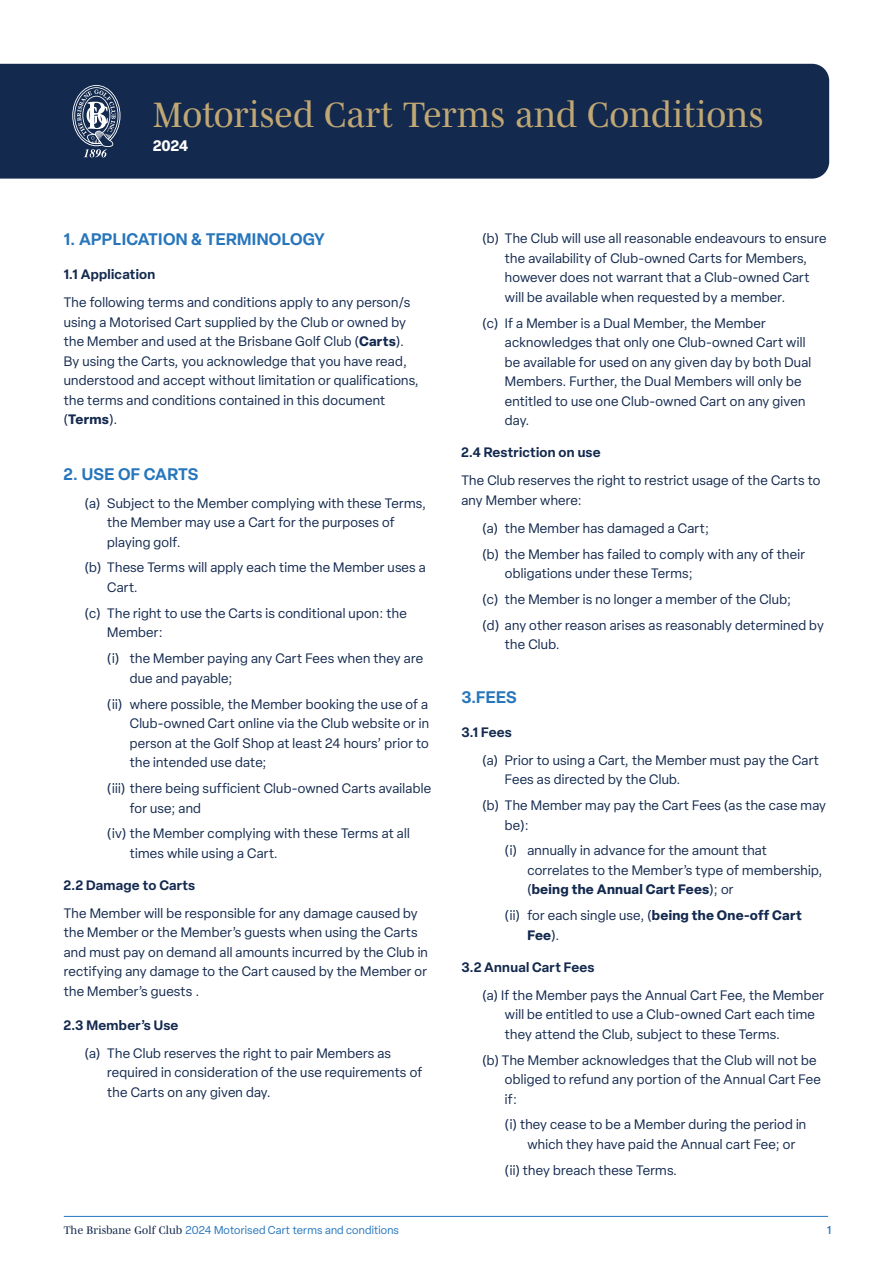
<style>
.page{position:relative;width:893px;height:1263px;background:#fff}
.page>*{position:absolute;margin:0;border:0;box-sizing:border-box;transform-origin:0 0}
.t1{font:36px "Mencken Std";letter-spacing:.01em;color:#c0a773}
.t2{font:600 16.5px "Elza";letter-spacing:.02em;color:#2776bc}
.t3{font:700 15px "Elza";color:#fff}
.t4{font:13.5px/19.5px "Elza";letter-spacing:.02em;color:#13294e}
.t5{font:600 13.5px "Elza";letter-spacing:.02em;color:#13294e}
.t6{font:11.25px "Elza";letter-spacing:.015em;color:#2776bc}
.t7{font:500 11.25px "Elza";color:#2776bc}
.s1{font-weight:700}
.s2{font-family:"Mencken Std";color:#13294e}
</style>
<div class="page">
<hr style="left:64px;top:1216px;width:764px;height:1px;background:#2776bc">
<div style="left:0;top:64px;width:829px;height:115px;background:#13294e"></div>
<svg style="left:72px;top:85px;width:48px;height:72px;background:#576680"></svg>
<h1 class="t1" style="left:153px;top:94px;width:612px">Motorised Cart Terms and Conditions</h1>
<p class="t3" style="left:153px;top:135px;width:37px">2024</p>
<p class="t2" style="left:64px;top:228px;width:263px">1. APPLICATION &amp; TERMINOLOGY</p>
<p class="t5" style="left:64px;top:265px;width:93px">1.1 Application</p>
<p class="t4" style="left:64px;top:293px;width:357px">The following terms and conditions apply to any person/s using a Motorised Cart supplied by the Club or owned by the Member and used at the Brisbane Golf Club (<span class="s1">Carts</span>).<br>By using the Carts, you acknowledge that you have read, understood and accept without limitation or qualifications, the terms and conditions contained in this document (<span class="s1">Terms</span>).</p>
<p class="t2" style="left:64px;top:462px;width:136px">2. USE OF CARTS</p>
<p class="t4" style="left:107px;top:493px;width:320px;text-indent:-23px">(a) Subject to the Member complying with these Terms, the Member may use a Cart for the purposes of playing golf.</p>
<p class="t4" style="left:107px;top:558px;width:320px;text-indent:-23px">(b) These Terms will apply each time the Member uses a<br>Cart.</p>
<p class="t4" style="left:107px;top:603px;width:301px;text-indent:-23px">(c) The right to use the Carts is conditional upon: the<br>Member:</p>
<p class="t4" style="left:130px;top:649px;width:295px;text-indent:-23px">(i) the Member paying any Cart Fees when they are due and payable;</p>
<p class="t4" style="left:130px;top:694px;width:301px;text-align:justify;text-indent:-23px">(ii) where possible, the Member booking the use of a Club-owned Cart online via the Club website or in person at the Golf Shop at least 24 hours’ prior to the intended use date;</p>
<p class="t4" style="left:130px;top:778px;width:303px;text-indent:-23px">(iii) there being sufficient Club-owned Carts available for use; and</p>
<p class="t4" style="left:130px;top:824px;width:281px;text-indent:-23px">(iv) the Member complying with these Terms at all times while using a Cart.</p>
<p class="t5" style="left:64px;top:875px;width:133px">2.2 Damage to Carts</p>
<p class="t4" style="left:64px;top:903px;width:366px">The Member will be responsible for any damage caused by the Member or the Member’s guests when using the Carts and must pay on demand all amounts incurred by the Club in rectifying any damage to the Cart caused by the Member or the Member’s guests .</p>
<p class="t5" style="left:64px;top:1015px;width:116px">2.3 Member’s Use</p>
<p class="t4" style="left:107px;top:1043px;width:316px;text-indent:-23px">(a) The Club reserves the right to pair Members as required in consideration of the use requirements of the Carts on any given day.</p>
<p class="t4" style="left:505px;top:229px;width:323px;text-indent:-23px">(b) The Club will use all reasonable endeavours to ensure the availability of Club-owned Carts for Members, however does not warrant that a Club-owned Cart will be available when requested by a member.</p>
<p class="t4" style="left:505px;top:313px;width:308px;text-indent:-23px">(c) If a Member is a Dual Member, the Member acknowledges that only one Club-owned Cart will be available for used on any given day by both Dual Members. Further, the Dual Members will only be entitled to use one Club-owned Cart on any given day.</p>
<p class="t5" style="left:461px;top:443px;width:141px">2.4 Restriction on use</p>
<p class="t4" style="left:461px;top:471px;width:361px">The Club reserves the right to restrict usage of the Carts to any Member where:</p>
<p class="t4" style="left:482px;top:515px;width:324px;line-height:26px">(a) the Member has damaged a Cart;<br>(b) the Member has failed to comply with any of their</p>
<p class="t4" style="left:482px;top:560px;width:343px;line-height:26px;text-indent:23px">obligations under these Terms;<br>(c) the Member is no longer a member of the Club;<br>(d) any other reason arises as reasonably determined by</p>
<p class="t4" style="left:505px;top:635px;width:56px">the Club.</p>
<p class="t2" style="left:461px;top:685px;width:57px">3.FEES</p>
<p class="t5" style="left:461px;top:722px;width:52px">3.1 Fees</p>
<p class="t4" style="left:505px;top:750px;width:316px;text-indent:-23px">(a) Prior to using a Cart, the Member must pay the Cart<br>Fees as directed by the Club.</p>
<p class="t4" style="left:505px;top:795px;width:323px;text-indent:-23px">(b) The Member may pay the Cart Fees (as the case may be):</p>
<p class="t4" style="left:527px;top:841px;width:297px;text-indent:-23px">(i) annually in advance for the amount that correlates to the Member’s type of membership, (<span class="s1">being the Annual Cart Fees</span>); or</p>
<p class="t4" style="left:527px;top:906px;width:276px;text-indent:-23px">(ii) for each single use, (<span class="s1">being the One-off Cart<br>Fee</span>).</p>
<p class="t5" style="left:461px;top:957px;width:135px">3.2 Annual Cart Fees</p>
<p class="t4" style="left:505px;top:985px;width:321px;text-indent:-23px">(a) If the Member pays the Annual Cart Fee, the Member will be entitled to use a Club-owned Cart each time they attend the Club, subject to these Terms.</p>
<p class="t4" style="left:505px;top:1050px;width:317px;text-indent:-23px">(b) The Member acknowledges that the Club will not be obliged to refund any portion of the Annual Cart Fee if:</p>
<p class="t4" style="left:527px;top:1115px;width:280px;text-indent:-23px">(i) they cease to be a Member during the period in which they have paid the Annual cart Fee; or</p>
<p class="t4" style="left:505px;top:1160px;width:174px">(ii) they breach these Terms.</p>
<p class="t6" style="left:64px;top:1222px;width:337px"><span class="s2">The Brisbane Golf Club</span> 2024 Motorised Cart terms and conditions</p>
<p class="t7" style="left:827px;top:1222px;width:6px">1</p>
</div>
